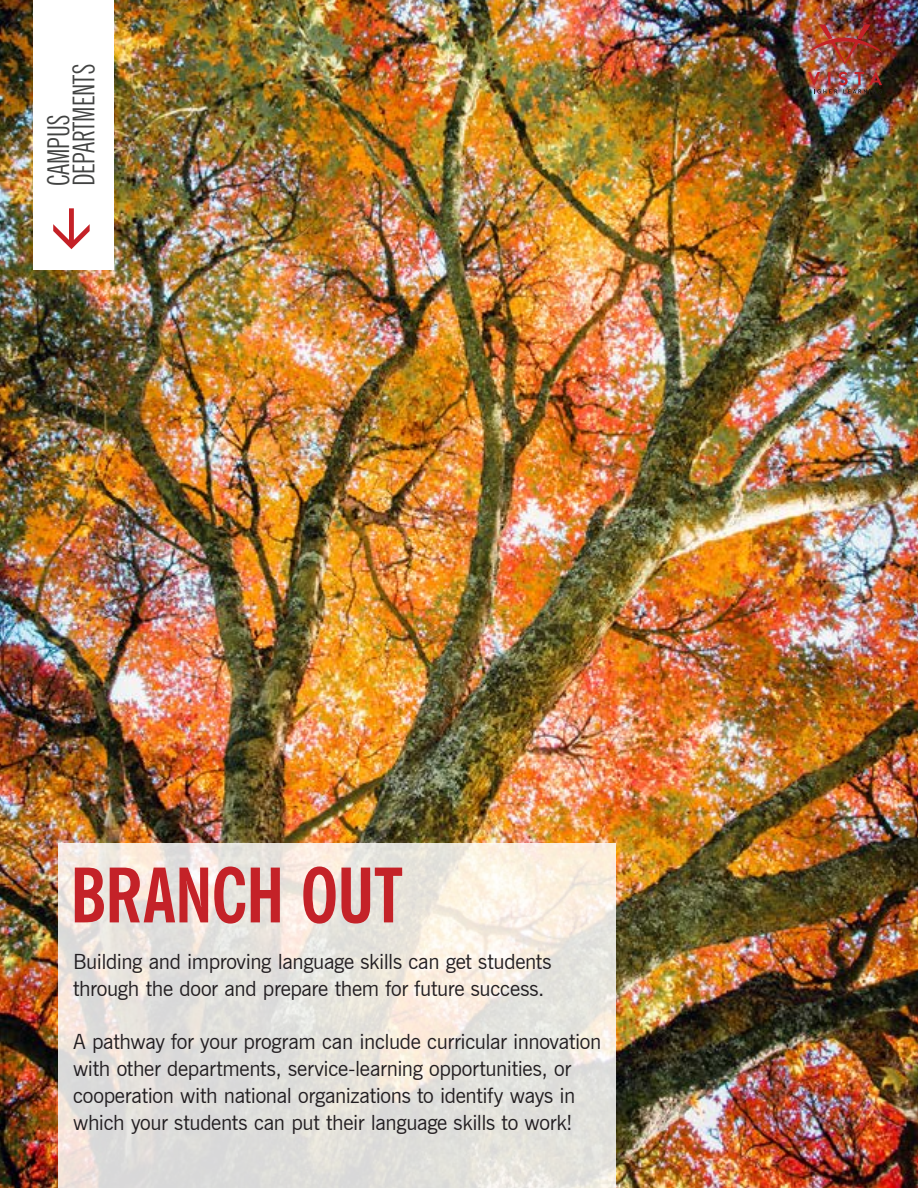
<style>
.page{position:relative;width:918px;height:1188px;background:#fff}
.page>*{position:absolute;margin:0;border:0;box-sizing:border-box;transform-origin:0 0}
.t1{font:700 condensed 75px "News Gothic BT";letter-spacing:-.015em;color:#c42228}
.t2{font:extra-condensed 30px/25.2px "News Gothic BT";letter-spacing:.005em;color:#424342}
.t3{font:21px/27px "News Gothic BT";letter-spacing:-.015em;color:#221e21}
</style>
<div class="page">
<img style="left:0;top:0;width:918px;height:1188px">
<svg style="left:58px;top:844px;width:557px;height:344px;background:#e8e3dd"></svg>
<img style="left:808px;top:71px;width:74px;height:23px">
<img style="left:808px;top:24px;width:74px;height:41px">
<div style="left:33px;top:0;width:81px;height:269px;background:#fff"></div>
<svg style="left:53px;top:208px;width:37px;height:41px"></svg>
<h2 class="t2" style="left:46px;top:186px;width:123px;rotate:-90deg">CAMPUS<br>DEPARTMENTS</h2>
<h1 class="t1" style="left:70px;top:850px;width:335px">BRANCH OUT</h1>
<p class="t3" style="left:73px;top:948px;width:480px">Building and improving language skills can get students through the door and prepare them for future success.</p>
<p class="t3" style="left:73px;top:1028px;width:530px">A pathway for your program can include curricular innovation with other departments, service-learning opportunities, or cooperation with national organizations to identify ways in which your students can put their language skills to work!</p>
</div>
